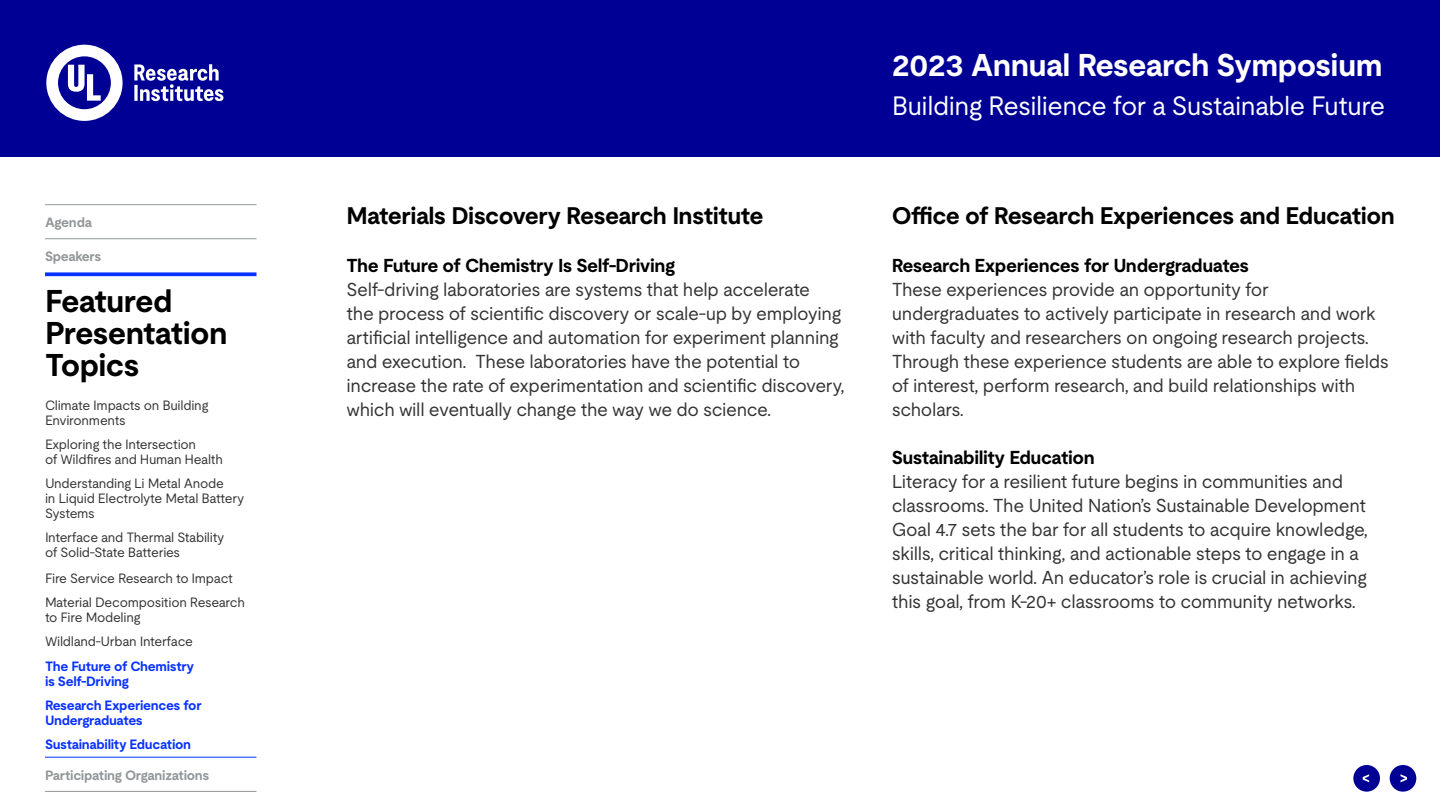
<style>
.page{position:relative;width:1440px;height:810px;background:#fff}
.page>*{position:absolute;margin:0;border:0;box-sizing:border-box;transform-origin:0 0}
.t1{font:700 31.5px "UL Moderat";letter-spacing:-.02em;color:#fff}
.t2{font:700 31.5px/32px "UL Moderat";letter-spacing:-.02em;color:#000}
.t3{font:26.55px "UL Moderat";letter-spacing:-.02em;color:#fff}
.t4{font:700 24px "UL Moderat";letter-spacing:-.025em;color:#000}
.t5{font:18.75px/24px "UL Moderat";letter-spacing:-.02em;color:#333}
.t6{font:700 18.75px "UL Moderat";letter-spacing:-.02em;color:#000}
.t7{font:13.5px/15px "UL Moderat";letter-spacing:-.02em;color:#333}
.t8{font:700 13.5px/15px "UL Moderat";letter-spacing:-.02em;color:#0a32ff}
.t9{font:700 13.5px "UL Moderat";letter-spacing:-.02em;color:#939698}
</style>
<div class="page">
<div style="left:0;top:0;width:1440px;height:157px;background:#000095"></div>
<svg style="left:46px;top:45px;width:177px;height:76px"></svg>
<svg style="left:45px;top:272px;width:211px;height:4px"></svg>
<hr style="left:45px;top:757px;width:211px;height:1px;background:#0a32ff">
<hr style="left:45px;top:239px;width:211px;height:1px;background:#939698">
<hr style="left:45px;top:205px;width:211px;height:1px;background:#939698">
<hr style="left:45px;top:791px;width:211px;height:1px;background:#939698">
<div style="left:1390px;top:765px;width:26px;height:27px;background:#000095;border-radius:50%"></div>
<svg style="left:1400px;top:774px;width:7px;height:8px"></svg>
<div style="left:1353px;top:765px;width:27px;height:27px;background:#000095;border-radius:50%"></div>
<svg style="left:1363px;top:774px;width:6px;height:8px"></svg>
<p class="t9" style="left:45px;top:212px;width:48px">Agenda</p>
<p class="t9" style="left:45px;top:246px;width:58px">Speakers</p>
<p class="t2" style="left:45px;top:285px;width:184px">Featured<br>Presentation<br>Topics</p>
<p class="t7" style="left:45px;top:397px;width:165px">Climate Impacts on Building<br>Environments</p>
<p class="t7" style="left:45px;top:436px;width:180px">Exploring the Intersection<br>of Wildfires and Human Health</p>
<p class="t7" style="left:45px;top:475px;width:201px">Understanding Li Metal Anode<br>in Liquid Electrolyte Metal Battery<br>Systems</p>
<p class="t7" style="left:45px;top:529px;width:181px">Interface and Thermal Stability of Solid-State Batteries</p>
<p class="t7" style="left:45px;top:570px;width:189px">Fire Service Research to Impact</p>
<p class="t7" style="left:45px;top:594px;width:201px">Material Decomposition Research to Fire Modeling</p>
<p class="t7" style="left:45px;top:633px;width:149px">Wildland-Urban Interface</p>
<p class="t8" style="left:45px;top:659px;width:151px">The Future of Chemistry is Self-Driving</p>
<p class="t8" style="left:45px;top:698px;width:158px">Research Experiences for<br>Undergraduates</p>
<p class="t8" style="left:45px;top:737px;width:148px">Sustainability Education</p>
<p class="t9" style="left:45px;top:764px;width:166px">Participating Organizations</p>
<p class="t4" style="left:346px;top:196px;width:419px">Materials Discovery Research Institute</p>
<p class="t6" style="left:346px;top:250px;width:330px">The Future of Chemistry Is Self-Driving</p>
<p class="t5" style="left:346px;top:276px;width:500px">Self-driving laboratories are systems that help accelerate<br>the process of scientific discovery or scale-up by employing artificial intelligence and automation for experiment planning and execution. These laboratories have the potential to increase the rate of experimentation and scientific discovery, which will eventually change the way we do science.</p>
<p class="t1" style="left:892px;top:40px;width:492px">2023 Annual Research Symposium</p>
<p class="t3" style="left:892px;top:85px;width:495px">Building Resilience for a Sustainable Future</p>
<p class="t4" style="left:892px;top:196px;width:505px">Office of Research Experiences and Education</p>
<p class="t6" style="left:892px;top:250px;width:359px">Research Experiences for Undergraduates</p>
<p class="t5" style="left:892px;top:276px;width:499px">These experiences provide an opportunity for undergraduates to actively participate in research and work with faculty and researchers on ongoing research projects.<br>Through these experience students are able to explore fields of interest, perform research, and build relationships with scholars.</p>
<p class="t6" style="left:892px;top:442px;width:205px">Sustainability Education</p>
<p class="t5" style="left:892px;top:468px;width:478px">Literacy for a resilient future begins in communities and classrooms. The United Nation’s Sustainable Development Goal 4.7 sets the bar for all students to acquire knowledge, skills, critical thinking, and actionable steps to engage in a sustainable world. An educator’s role is crucial in achieving this goal, from K-20+ classrooms to community networks.</p>
</div>
